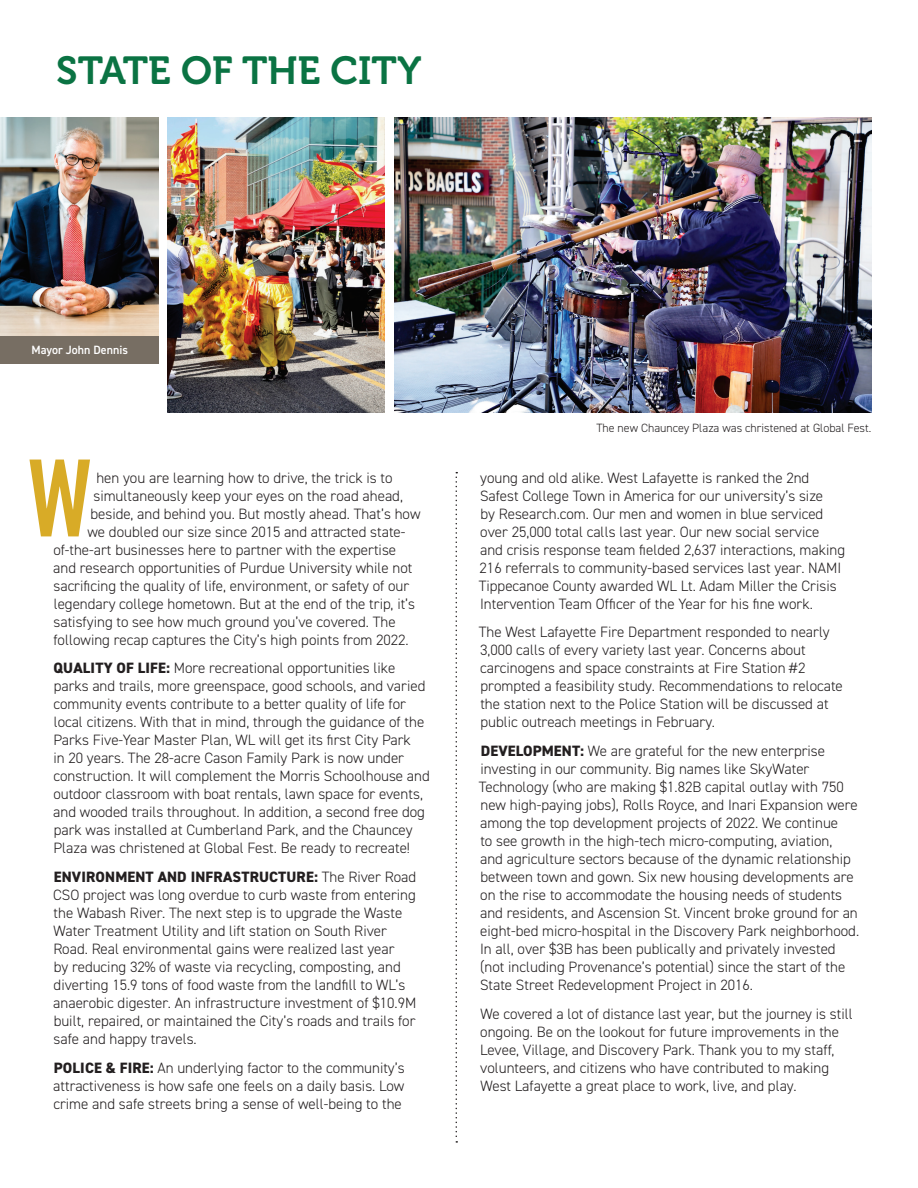
<style>
.page{position:relative;width:918px;height:1188px;background:#fff}
.page>*{position:absolute;margin:0;border:0;box-sizing:border-box;transform-origin:0 0}
.t1{font:700 108px "DIN Condensed";color:#d8ab27}
.t2{font:39px "Museo 700";color:#0a7343}
.t3{font:300 15px/18px "DIN2014";color:#231f20}
.t4{font:300 12px "DIN2014";color:#231f20}
.t5{font:600 12px "DIN2014";color:#fff}
.s1{font-weight:800}
</style>
<div class="page">
<svg style="left:456px;top:472px;width:1px;height:671px"></svg>
<img style="left:0;top:117px;width:158px;height:220px">
<div style="left:0;top:337px;width:158px;height:27px;background:#776e63"></div>
<img style="left:395px;top:117px;width:476px;height:295px">
<img style="left:168px;top:117px;width:217px;height:296px">
<h2 class="t2" style="left:56px;top:49px;width:367px">STATE OF THE CITY</h2>
<p class="t5" style="left:31px;top:342px;width:98px">Mayor John Dennis</p>
<h1 class="t1" style="left:28px;top:426px;width:66px">W</h1>
<p class="t3" style="left:96px;top:468px;width:298px">hen you are learning how to drive, the trick is to</p>
<p class="t3" style="left:93px;top:486px;width:311px">simultaneously keep your eyes on the road ahead,</p>
<p class="t3" style="left:90px;top:504px;width:332px">beside, and behind you. But mostly ahead. That’s how</p>
<p class="t3" style="left:87px;top:522px;width:320px">we doubled our size since 2015 and attracted state-</p>
<p class="t3" style="left:53px;top:540px;width:344px">of-the-art businesses here to partner with the expertise</p>
<p class="t3" style="left:53px;top:558px;width:361px">and research opportunities of Purdue University while not</p>
<p class="t3" style="left:53px;top:576px;width:357px">sacrificing the quality of life, environment, or safety of our</p>
<p class="t3" style="left:54px;top:594px;width:363px">legendary college hometown. But at the end of the trip, it’s</p>
<p class="t3" style="left:53px;top:612px;width:344px">satisfying to see how much ground you’ve covered. The</p>
<p class="t3" style="left:54px;top:630px;width:357px">following recap captures the City’s high points from 2022.</p>
<p class="t3" style="left:53px;top:659px;width:378px"><span class="s1">QUALITY OF LIFE:</span> More recreational opportunities like parks and trails, more greenspace, good schools, and varied community events contribute to a better quality of life for local citizens. With that in mind, through the guidance of the Parks Five-Year Master Plan, WL will get its first City Park<br>in 20 years. The 28-acre Cason Family Park is now under construction. It will complement the Morris Schoolhouse and outdoor classroom with boat rentals, lawn space for events, and wooded trails throughout. In addition, a second free dog park was installed at Cumberland Park, and the Chauncey Plaza was christened at Global Fest. Be ready to recreate!</p>
<p class="t3" style="left:53px;top:868px;width:365px"><span class="s1">ENVIRONMENT AND INFRASTRUCTURE:</span> The River Road CSO project was long overdue to curb waste from entering the Wabash River. The next step is to upgrade the Waste Water Treatment Utility and lift station on South River Road. Real environmental gains were realized last year<br>by reducing 32% of waste via recycling, composting, and diverting 15.9 tons of food waste from the landfill to WL’s anaerobic digester. An infrastructure investment of $10.9M built, repaired, or maintained the City’s roads and trails for safe and happy travels.</p>
<p class="t3" style="left:53px;top:1059px;width:353px;text-align:justify"><span class="s1">POLICE &amp; FIRE:</span> An underlying factor to the community’s attractiveness is how safe one feels on a daily basis. Low crime and safe streets bring a sense of well-being to the</p>
<p class="t4" style="left:596px;top:420px;width:276px">The new Chauncey Plaza was christened at Global Fest.</p>
<p class="t3" style="left:479px;top:468px;width:368px">young and old alike. West Lafayette is ranked the 2nd Safest College Town in America for our university’s size<br>by Research.com. Our men and women in blue serviced over 25,000 total calls last year. Our new social service<br>and crisis response team fielded 2,637 interactions, making 216 referrals to community-based services last year. NAMI Tippecanoe County awarded WL Lt. Adam Miller the Crisis Intervention Team Officer of the Year for his fine work.</p>
<p class="t3" style="left:479px;top:623px;width:366px">The West Lafayette Fire Department responded to nearly 3,000 calls of every variety last year. Concerns about carcinogens and space constraints at Fire Station #2 prompted a feasibility study. Recommendations to relocate the station next to the Police Station will be discussed at public outreach meetings in February.</p>
<p class="t3" style="left:479px;top:742px;width:382px"><span class="s1">DEVELOPMENT:</span> We are grateful for the new enterprise investing in our community. Big names like SkyWater Technology (who are making $1.82B capital outlay with 750 new high-paying jobs), Rolls Royce, and Inari Expansion were among the top development projects of 2022. We continue<br>to see growth in the high-tech micro-computing, aviation,<br>and agriculture sectors because of the dynamic relationship between town and gown. Six new housing developments are on the rise to accommodate the housing needs of students and residents, and Ascension St. Vincent broke ground for an eight-bed micro-hospital in the Discovery Park neighborhood.<br>In all, over $3B has been publically and privately invested (not including Provenance’s potential) since the start of the State Street Redevelopment Project in 2016.</p>
<p class="t3" style="left:480px;top:1005px;width:374px">We covered a lot of distance last year, but the journey is still ongoing. Be on the lookout for future improvements in the Levee, Village, and Discovery Park. Thank you to my staff, volunteers, and citizens who have contributed to making West Lafayette a great place to work, live, and play.</p>
</div>
